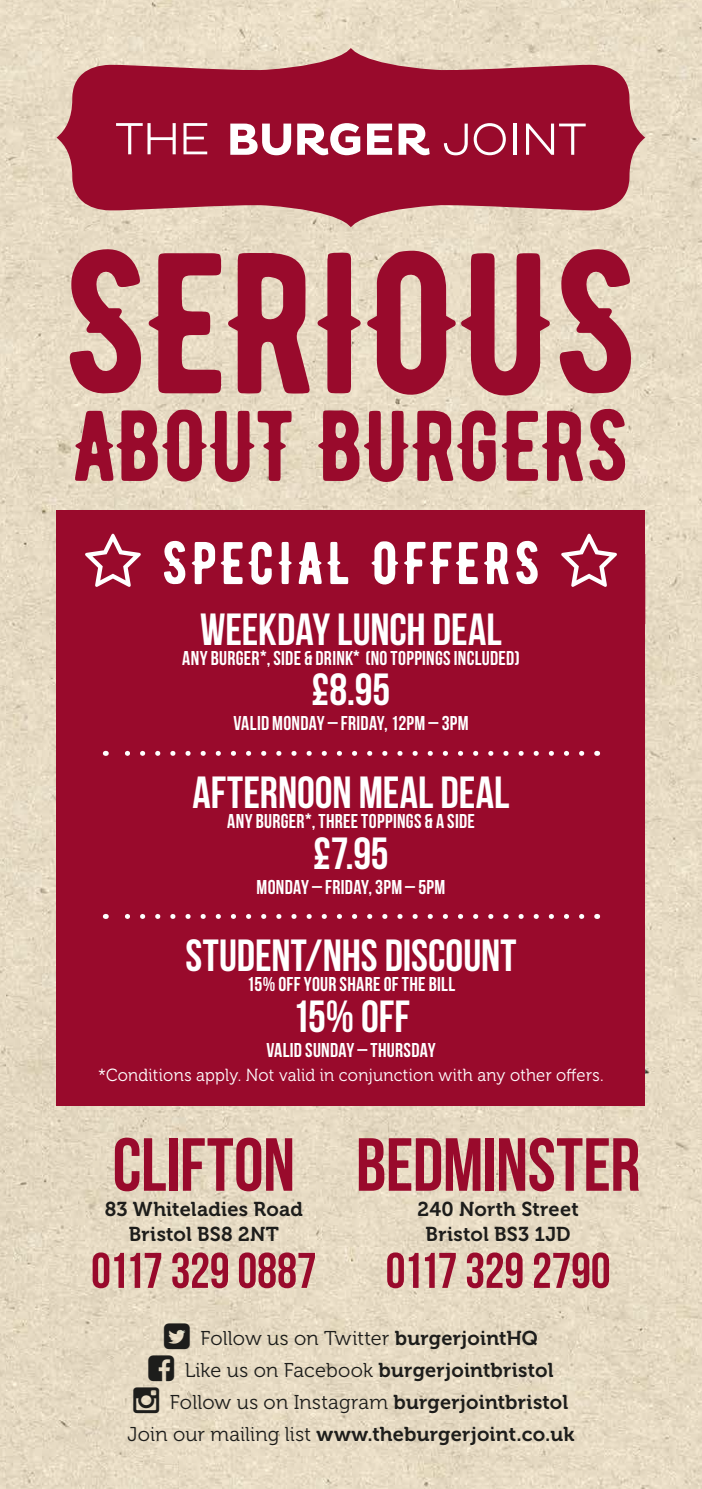
<style>
.page{position:relative;width:702px;height:1489px;background:#fff}
.page>*{position:absolute;margin:0;border:0;box-sizing:border-box;transform-origin:0 0}
.t1{font:200px "BERNIER Regular";letter-spacing:-.01em;color:#990a2c}
.t2{font:100px "BERNIER Regular";letter-spacing:.005em;color:#990a2c}
.t3{font:700 75px "Bebas Neue";letter-spacing:-.005em;color:#990a2c}
.t4{font:60px "BERNIER Regular";letter-spacing:.06em;color:#fff}
.t5{font:700 50px "Bebas Neue";letter-spacing:-.005em;color:#990a2c}
.t6{font:700 45px "Bebas Neue";letter-spacing:-.005em;color:#fff}
.t7{font:700 20px "Bebas Neue";letter-spacing:.015em;color:#fff}
.t8{font:20px/25px "Museo 700";letter-spacing:.01em;color:#1d1d1b;text-align:center}
.t9{font:20px "Museo 300";letter-spacing:.01em;color:#1d1d1b}
.t10{font:17.5px "Museo 300";letter-spacing:.015em;color:#fff;scale:.95 1}
.s1{font-weight:400}
.s2{font-family:"Museo 700"}
.s3{font-family:"Museo 300"}
</style>
<div class="page">
<img style="left:0;top:0;width:702px;height:1488px">
<div style="left:57px;top:510px;width:588px;height:596px;background:#990a2c"></div>
<svg style="left:125px;top:750px;width:456px;height:5px"></svg>
<svg style="left:125px;top:914px;width:456px;height:4px"></svg>
<svg style="left:57px;top:48px;width:588px;height:179px;background:#ae4456"></svg>
<svg style="left:116px;top:123px;width:60px;height:31px;background:#af405b"></svg>
<svg style="left:183px;top:123px;width:24px;height:31px"></svg>
<svg style="left:230px;top:124px;width:61px;height:31px"></svg>
<svg style="left:297px;top:123px;width:63px;height:32px"></svg>
<svg style="left:367px;top:124px;width:25px;height:31px"></svg>
<svg style="left:398px;top:124px;width:31px;height:31px"></svg>
<svg style="left:444px;top:124px;width:23px;height:31px"></svg>
<svg style="left:473px;top:123px;width:33px;height:32px"></svg>
<hr style="left:513px;top:124px;width:3px;height:31px;background:#fff">
<svg style="left:526px;top:124px;width:59px;height:31px"></svg>
<svg style="left:164px;top:1323px;width:26px;height:25px"></svg>
<svg style="left:148px;top:1355px;width:26px;height:26px"></svg>
<svg style="left:134px;top:1387px;width:25px;height:26px"></svg>
<h1 class="t1" style="left:63px;top:197px;width:577px">SERIOUS</h1>
<h2 class="t2" style="left:73px;top:383px;width:557px">ABOUT BURGERS</h2>
<h3 class="t4" style="left:162px;top:525px;width:379px">SPECIAL OFFERS</h3>
<h3 class="t6" style="left:200px;top:604px;width:303px">WEEKDAY LUNCH DEAL</h3>
<p class="t7" style="left:182px;top:647px;width:339px">ANY BURGER<sup>*</sup>, SIDE &amp; DRINK<sup>*</sup> <span class="s1">(NO TOPPINGS INCLUDED)</span></p>
<h3 class="t6" style="left:311px;top:665px;width:80px">£8.95</h3>
<p class="t7" style="left:233px;top:712px;width:237px">VALID MONDAY – FRIDAY, 12PM – 3PM</p>
<h3 class="t6" style="left:192px;top:767px;width:318px">AFTERNOON MEAL DEAL</h3>
<p class="t7" style="left:227px;top:810px;width:249px">ANY BURGER<sup>*</sup>, THREE TOPPINGS &amp; A SIDE</p>
<h3 class="t6" style="left:313px;top:828px;width:77px">£7.95</h3>
<p class="t7" style="left:257px;top:875px;width:190px">MONDAY – FRIDAY, 3PM – 5PM</p>
<h3 class="t6" style="left:185px;top:930px;width:332px">STUDENT/NHS DISCOUNT</h3>
<p class="t7" style="left:247px;top:973px;width:210px">15% OFF YOUR SHARE OF THE BILL</p>
<h3 class="t6" style="left:292px;top:991px;width:119px">15% OFF</h3>
<p class="t7" style="left:266px;top:1038px;width:171px">VALID SUNDAY – THURSDAY</p>
<p class="t10" style="left:98px;top:1065px;width:533px">*Conditions apply. Not valid in conjunction with any other offers.</p>
<h3 class="t3" style="left:112px;top:1123px;width:184px">CLIFTON</h3>
<p class="t8" style="left:105px;top:1196px;width:200px">83 Whiteladies Road<br>Bristol BS8 2NT</p>
<h3 class="t5" style="left:91px;top:1242px;width:227px">0117 329 0887</h3>
<h3 class="t3" style="left:356px;top:1123px;width:286px">BEDMINSTER</h3>
<p class="t8" style="left:417px;top:1196px;width:163px">240 North Street<br>Bristol BS3 1JD</p>
<h3 class="t5" style="left:385px;top:1242px;width:226px">0117 329 2790</h3>
<p class="t9" style="left:200px;top:1326px;width:339px">Follow us on Twitter <span class="s2">burgerjointHQ</span></p>
<p class="t8" style="left:185px;top:1357px;width:370px"><span class="s3">Like us on Facebook</span> burgerjointbristol</p>
<p class="t9" style="left:170px;top:1390px;width:400px">Follow us on Instagram <span class="s2">burgerjointbristol</span></p>
<p class="t8" style="left:128px;top:1421px;width:448px"><span class="s3">Join our mailing list</span> www.theburgerjoint.co.uk</p>
</div>
